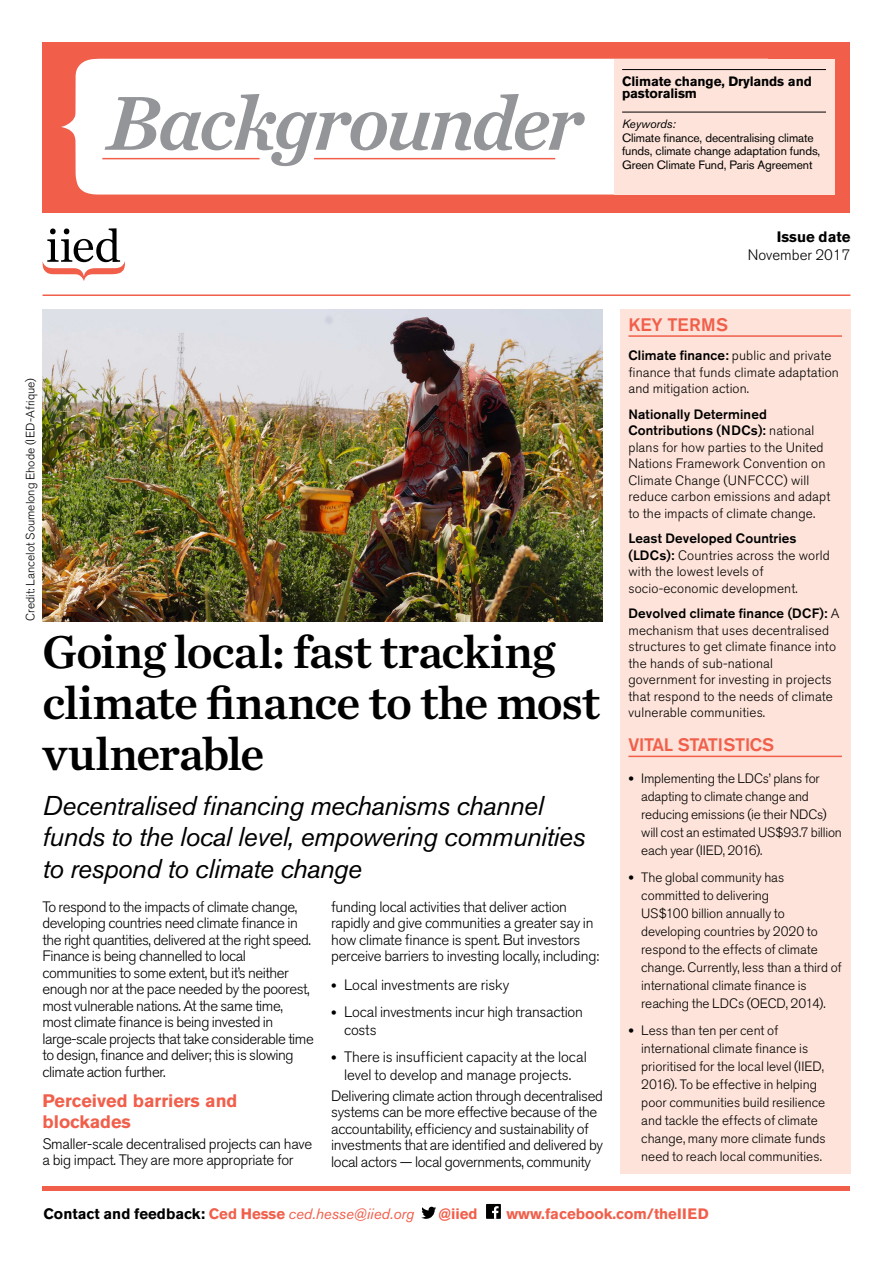
<style>
.page{position:relative;width:893px;height:1263px;background:#fff}
.page>*{position:absolute;margin:0;border:0;box-sizing:border-box;transform-origin:0 0}
.t1{font:italic 80.1px "Chronicle Text G1 Semi";letter-spacing:-.035em;color:#939598}
.t2{font:48px/51px "Chronicle Text G1 Semi";letter-spacing:-.02em;color:#000}
.t3{font:italic 27px/31.5px "Akzidenz Grotesk BE";letter-spacing:-.02em;color:#000}
.t4{font:700 18px/21px "Akzidenz Grotesk BE";color:#f15f4b}
.t5{font:500 18px "Akzidenz Grotesk BE";letter-spacing:-.015em;color:#f15f4b}
.t6{font:500 18px "Akzidenz Grotesk BE";letter-spacing:.015em;color:#f15f4b}
.t7{font:300 15px/16.5px "Akzidenz Grotesk BE";letter-spacing:-.025em;color:#000}
.t8{font:300 15px/18px "Akzidenz Grotesk BE";letter-spacing:-.005em;color:#000;text-align:center}
.t9{font:700 15px "Akzidenz Grotesk BE";color:#000}
.t10{font:700 15px "Akzidenz Grotesk BE";letter-spacing:-.005em;color:#f15f4b}
.t11{font:300 15px "Akzidenz Grotesk BE";color:#000}
.t12{font:300 13.5px/16.5px "Akzidenz Grotesk BE";letter-spacing:.005em;color:#000}
.t13{font:300 13.5px/18px "Akzidenz Grotesk BE";letter-spacing:-.015em;color:#000}
.t14{font:700 13.5px/12px "Akzidenz Grotesk BE";letter-spacing:-.01em;color:#000}
.t15{font:12px/13.5px "Akzidenz Grotesk BE";letter-spacing:-.01em;color:#000}
.t16{font:300 12px "Akzidenz Grotesk BE";color:#000}
.t17{font:italic 12px "Akzidenz Grotesk BE";letter-spacing:-.01em;color:#000}
.s1{font-weight:500}
.s2{color:#f15f4b}
.s3{font-weight:400;font-style:italic;color:#f15f4b}
</style>
<div class="page">
<hr style="left:43px;top:1186px;width:807px;height:4px;background:#f15f4b">
<svg style="left:42px;top:228px;width:83px;height:53px"></svg>
<hr style="left:43px;top:294px;width:807px;height:2px;background:#f15f4b">
<div style="left:620px;top:309px;width:230px;height:865px;background:#fde3d9"></div>
<hr style="left:628px;top:335px;width:214px;height:2px;background:#f15f4b">
<hr style="left:628px;top:756px;width:214px;height:1px;background:#f15f4b">
<div style="left:43px;top:43px;width:807px;height:170px;background:#f15f4b"></div>
<div style="left:61px;top:59px;width:553px;height:136px;background:#fff"></div>
<div style="left:614px;top:59px;width:220px;height:136px;background:#fde3d9"></div>
<hr style="left:622px;top:69px;width:204px;height:1px;background:#000">
<hr style="left:622px;top:112px;width:204px;height:1px;background:#000">
<hr style="left:102px;top:158px;width:158px;height:1px;background:#f15f4b">
<hr style="left:314px;top:158px;width:241px;height:1px;background:#f15f4b">
<img style="left:43px;top:309px;width:560px;height:312px">
<svg style="left:421px;top:1207px;width:15px;height:12px"></svg>
<div style="left:486px;top:1204px;width:15px;height:15px;background:#000"></div>
<svg style="left:492px;top:1206px;width:7px;height:13px"></svg>
<h1 class="t1" style="left:107px;top:60px;width:478px">Backgrounder</h1>
<p class="t14" style="left:622px;top:75px;width:191px">Climate change, Drylands and pastoralism</p>
<p class="t17" style="left:622px;top:117px;width:55px">Keywords:</p>
<p class="t15" style="left:622px;top:131px;width:200px">Climate finance, decentralising climate funds, climate change adaptation funds,</p>
<p class="t15" style="left:622px;top:158px;width:192px">Green Climate Fund, Paris Agreement</p>
<p class="t16" style="left:24px;top:621px;width:245px;rotate:-90deg">Credit: Lancelot Soumelong Ehode (IED-Afrique)</p>
<h2 class="t2" style="left:43px;top:624px;width:559px">Going local: fast tracking climate finance to the most vulnerable</h2>
<h3 class="t3" style="left:43px;top:789px;width:544px">Decentralised financing mechanisms channel funds to the local level, empowering communities to respond to climate change</h3>
<p class="t7" style="left:43px;top:898px;width:273px">To respond to the impacts of climate change, developing countries need climate finance in the right quantities, delivered at the right speed.<br>Finance is being channelled to local communities to some extent, but it’s neither enough nor at the pace needed by the poorest, most vulnerable nations. At the same time, most climate finance is being invested in large-scale projects that take considerable time to design, finance and deliver; this is slowing climate action further.</p>
<h3 class="t4" style="left:43px;top:1090px;width:196px">Perceived barriers and blockades</h3>
<p class="t7" style="left:43px;top:1135px;width:271px">Smaller-scale decentralised projects can have a big impact. They are more appropriate for</p>
<p class="t7" style="left:331px;top:898px;width:270px">funding local activities that deliver action rapidly and give communities a greater say in how climate finance is spent. But investors perceive barriers to investing locally, including:</p>
<p class="t8" style="left:331px;top:976px;width:180px">• Local investments are risky</p>
<p class="t7" style="left:344px;top:1003px;width:240px;line-height:18px;text-indent:-13px">• Local investments incur high transaction costs</p>
<p class="t8" style="left:331px;top:1048px;width:257px">• There is insufficient capacity at the local level to develop and manage projects.</p>
<p class="t7" style="left:331px;top:1088px;width:273px">Delivering climate action through decentralised systems can be more effective because of the accountability, efficiency and sustainability of investments that are identified and delivered by local actors — local governments, community</p>
<p class="t9" style="left:777px;top:228px;width:75px">Issue date</p>
<p class="t11" style="left:748px;top:247px;width:104px">November 2017</p>
<h3 class="t6" style="left:628px;top:314px;width:101px">KEY TERMS</h3>
<p class="t12" style="left:628px;top:348px;width:212px"><span class="s1">Climate finance:</span> public and private finance that funds climate adaptation and mitigation action.</p>
<p class="t12" style="left:628px;top:406px;width:203px"><span class="s1">Nationally Determined<br>Contributions (NDCs):</span> national plans for how parties to the United<br>Nations Framework Convention on<br>Climate Change (UNFCCC) will reduce carbon emissions and adapt to the impacts of climate change.</p>
<p class="t12" style="left:628px;top:531px;width:203px"><span class="s1">Least Developed Countries (LDCs):</span> Countries across the world with the lowest levels of socio-economic development.</p>
<p class="t12" style="left:628px;top:606px;width:213px"><span class="s1">Devolved climate finance (DCF):</span> A mechanism that uses decentralised structures to get climate finance into the hands of sub-national government for investing in projects that respond to the needs of climate vulnerable communities.</p>
<h3 class="t5" style="left:628px;top:734px;width:147px">VITAL STATISTICS</h3>
<p class="t13" style="left:641px;top:770px;width:202px;text-indent:-13px">• Implementing the LDCs’ plans for adapting to climate change and reducing emissions (ie their NDCs) will cost an estimated US$93.7 billion each year (IIED, 2016).</p>
<p class="t12" style="left:641px;top:869px;width:202px;line-height:18px;text-indent:-13px">• The global community has committed to delivering<br>US$100 billion annually to developing countries by 2020 to respond to the effects of climate change. Currently, less than a third of international climate finance is reaching the LDCs (OECD, 2014).</p>
<p class="t12" style="left:641px;top:1022px;width:186px;line-height:18px;text-indent:-13px">• Less than ten per cent of international climate finance is prioritised for the local level (IIED, 2016). To be effective in helping poor communities build resilience and tackle the effects of climate change, many more climate funds need to reach local communities.</p>
<p class="t9" style="left:43px;top:1205px;width:372px">Contact and feedback: <span class="s2">Ced Hesse</span> <span class="s3">ced.hesse@iied.org</span></p>
<p class="t10" style="left:438px;top:1205px;width:41px">@iied</p>
<p class="t10" style="left:506px;top:1205px;width:204px">www.facebook.com/theIIED</p>
</div>
